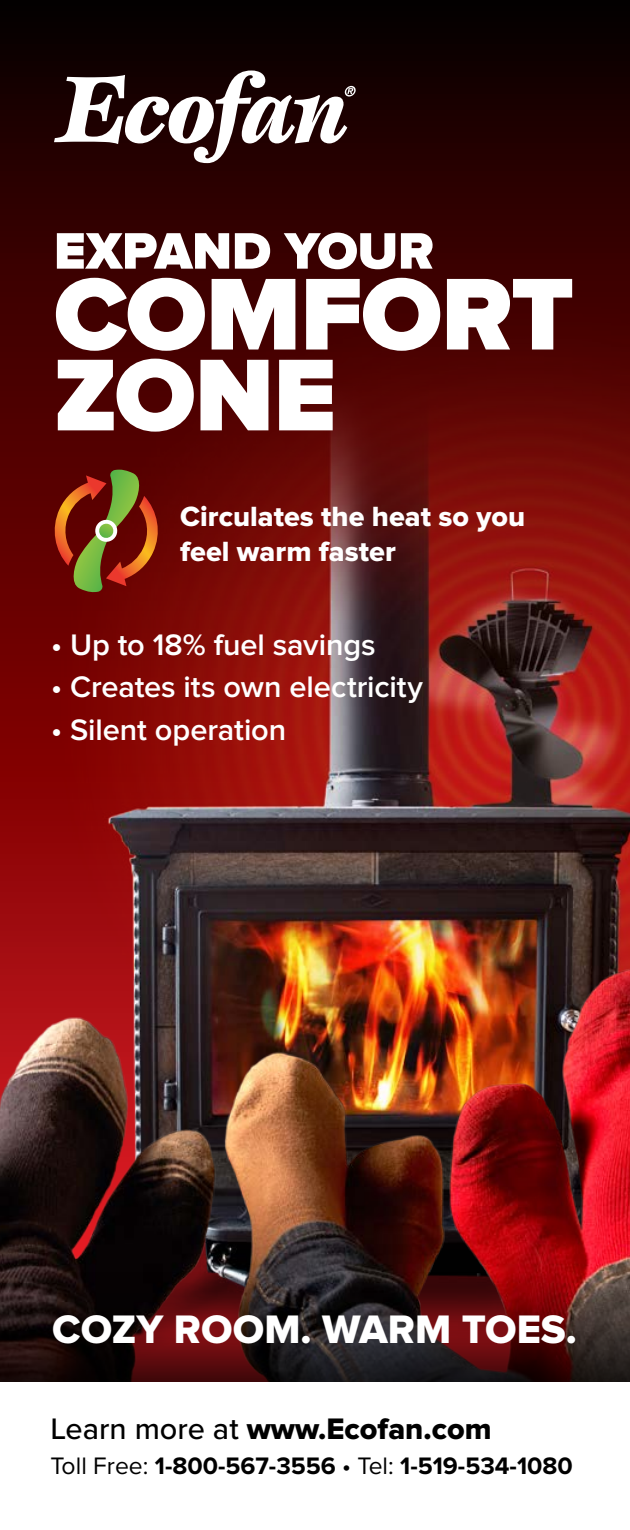
<style>
.page{position:relative;width:630px;height:1530px;background:#fff}
.page>*{position:absolute;margin:0;border:0;box-sizing:border-box;transform-origin:0 0}
.t1{font:900 105.75px "Proxima Nova";letter-spacing:-.01em;color:#fff}
.t2{font:900 53.25px "Proxima Nova";letter-spacing:-.005em;color:#fff}
.t3{font:41.25px "Proxima Nova Extrabld";color:#fff}
.t4{font:600 30.75px "Proxima Nova";letter-spacing:-.005em;color:#fff}
.t5{font:30.75px "Proxima Nova Extrabld";color:#000}
.t6{font:28.75px/34.5px "Proxima Nova Extrabld";color:#fff}
.t7{font:700 24.75px "Proxima Nova";color:#000}
.s1{font-family:"Proxima Nova";font-weight:500}
.s2{font-weight:400}
.s3{font-weight:500}
</style>
<div class="page">
<svg style="left:0;top:0;width:630px;height:277px;background:#200000"></svg>
<img style="left:0;top:277px;width:630px;height:663px">
<img style="left:0;top:940px;width:630px;height:332px">
<svg style="left:54px;top:71px;width:302px;height:92px"></svg>
<svg style="left:50px;top:470px;width:112px;height:123px;background:#7f3a18"></svg>
<svg style="left:0;top:1272px;width:630px;height:110px;background:#381415"></svg>
<p class="t2" style="left:54px;top:220px;width:382px">EXPAND YOUR</p>
<p class="t1" style="left:54px;top:253px;width:522px">COMFORT</p>
<p class="t1" style="left:54px;top:334px;width:284px">ZONE</p>
<p class="t6" style="left:180px;top:500px;width:346px">Circulates the heat so you feel warm faster</p>
<p class="t4" style="left:51px;top:627px;width:326px">• Up to 18% fuel savings</p>
<p class="t4" style="left:51px;top:669px;width:373px">• Creates its own electricity</p>
<p class="t4" style="left:51px;top:712px;width:236px">• Silent operation</p>
<p class="t3" style="left:52px;top:1306px;width:526px">COZY ROOM. WARM TOES.</p>
<p class="t5" style="left:50px;top:1411px;width:443px"><span class="s1">Learn more at</span> www.Ecofan.com</p>
<p class="t7" style="left:50px;top:1452px;width:524px"><span class="s2">Toll Free:</span> 1-800-567-3556 <span class="s3">•</span> <span class="s2">Tel:</span> 1-519-534-1080</p>
</div>
